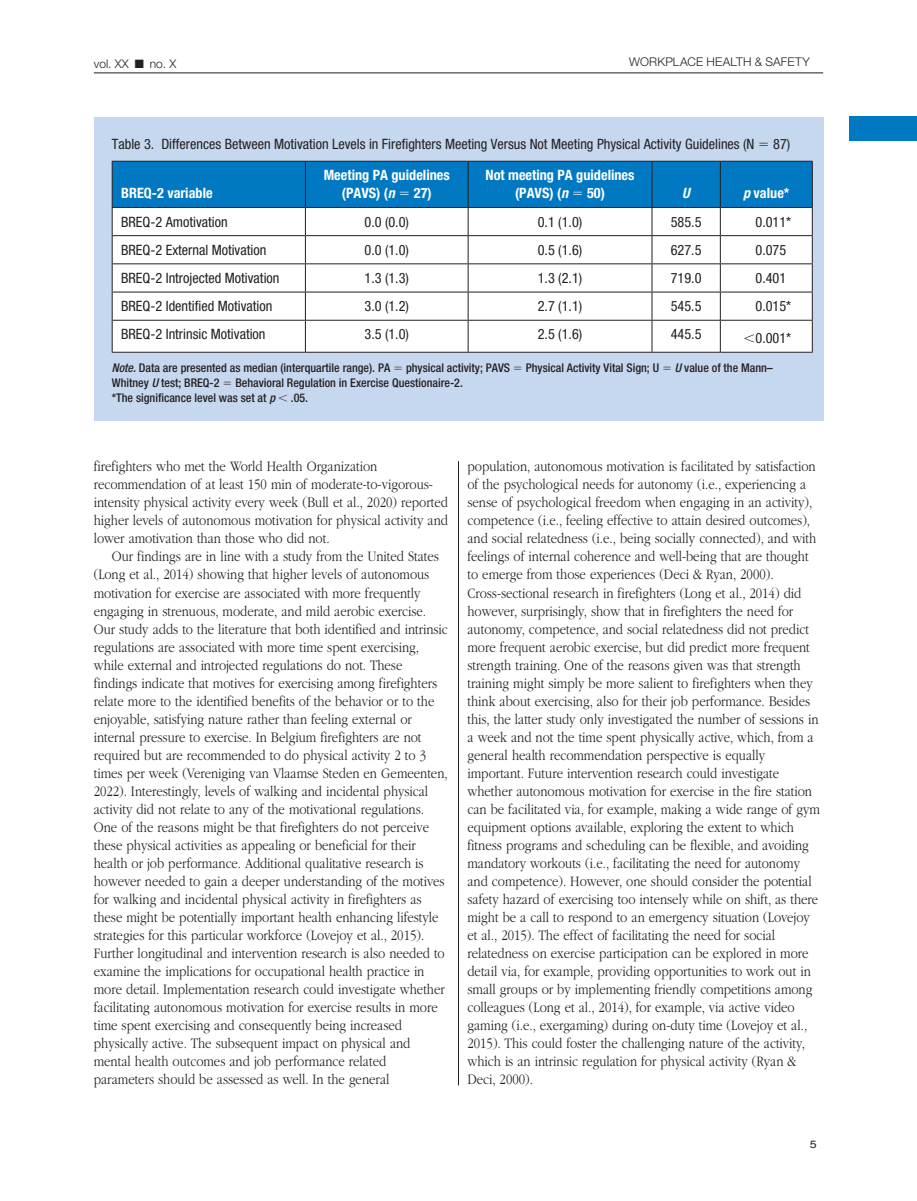
<style>
.page{position:relative;width:917px;height:1201px;background:#fff}
.page>*{position:absolute;margin:0;border:0;box-sizing:border-box;transform-origin:0 0}
.t1{font:300 15px/18px "ITC Garamond Std";color:#231f20;scale:.85 1}
.t2{font:condensed 14.25px "Helvetica Neue LT Std";color:#231f20}
.t3{font:700 condensed 14.25px/18px "Helvetica Neue LT Std";color:#fff}
.t4{font:italic 700 condensed 14.25px "Helvetica Neue LT Std";color:#fff}
.t5{font:500 condensed 12px/15px "Helvetica Neue LT Std";color:#231f20}
.t6{font:300 12px "Helvetica Neue LT Std";letter-spacing:.015em;color:#231f20}
.t7{font:expanded 10.5px "Helvetica Neue LT Std";color:#231f20}
.s1{font-style:italic}
</style>
<div class="page">
<hr style="left:94px;top:72px;width:729px;height:1px;background:#231f20">
<div style="left:849px;top:116px;width:68px;height:25px;background:#0079c2"></div>
<hr style="left:458px;top:461px;width:1px;height:623px;background:#231f20">
<div style="left:94px;top:117px;width:729px;height:303px;background:#c6d8ef"></div>
<div style="left:113px;top:321px;width:699px;height:31px;background:#fff"></div>
<hr style="left:112px;top:320px;width:193px;height:1px;background:#231f20">
<hr style="left:112px;top:320px;width:1px;height:32px;background:#231f20">
<hr style="left:112px;top:352px;width:193px;height:1px;background:#231f20">
<hr style="left:305px;top:320px;width:163px;height:1px;background:#231f20">
<hr style="left:305px;top:320px;width:1px;height:32px;background:#231f20">
<hr style="left:305px;top:352px;width:163px;height:1px;background:#231f20">
<hr style="left:468px;top:320px;width:184px;height:1px;background:#231f20">
<hr style="left:468px;top:320px;width:1px;height:32px;background:#231f20">
<hr style="left:468px;top:352px;width:184px;height:1px;background:#231f20">
<hr style="left:652px;top:320px;width:68px;height:1px;background:#231f20">
<hr style="left:651px;top:320px;width:1px;height:32px;background:#231f20">
<hr style="left:652px;top:352px;width:68px;height:1px;background:#231f20">
<hr style="left:720px;top:320px;width:92px;height:1px;background:#231f20">
<hr style="left:720px;top:320px;width:1px;height:32px;background:#231f20">
<hr style="left:812px;top:320px;width:1px;height:32px;background:#231f20">
<hr style="left:720px;top:352px;width:92px;height:1px;background:#231f20">
<svg style="left:112px;top:161px;width:701px;height:159px"></svg>
<svg style="left:744px;top:334px;width:10px;height:8px"></svg>
<p class="t6" style="left:94px;top:56px;width:84px">VOL. XX ■ NO. X</p>
<p class="t6" style="left:629px;top:55px;width:182px">WORKPLACE HEALTH &amp; SAFETY</p>
<p class="t2" style="left:112px;top:135px;width:644px">Table 3. Differences Between Motivation Levels in Firefighters Meeting Versus Not Meeting Physical Activity Guidelines (N</p>
<p class="t2" style="left:773px;top:135px;width:19px">87)</p>
<p class="t3" style="left:121px;top:184px;width:93px">BREQ-2 variable</p>
<p class="t3" style="left:342px;top:166px;width:110px;text-indent:-18px">Meeting PA guidelines (PAVS) (<span class="s1">n</span></p>
<p class="t3" style="left:515px;top:166px;width:121px;text-indent:-30px">Not meeting PA guidelines (PAVS) (<span class="s1">n</span></p>
<p class="t3" style="left:414px;top:184px;width:19px">27)</p>
<p class="t3" style="left:587px;top:184px;width:19px">50)</p>
<p class="t4" style="left:682px;top:185px;width:9px">U</p>
<p class="t3" style="left:743px;top:184px;width:48px"><span class="s1">p</span> value*</p>
<p class="t2" style="left:121px;top:213px;width:108px">BREQ-2 Amotivation</p>
<p class="t2" style="left:364px;top:213px;width:46px">0.0 (0.0)</p>
<p class="t2" style="left:538px;top:213px;width:46px">0.1 (1.0)</p>
<p class="t2" style="left:670px;top:213px;width:32px">585.5</p>
<p class="t2" style="left:755px;top:213px;width:37px">0.011*</p>
<p class="t2" style="left:121px;top:241px;width:147px">BREQ-2 External Motivation</p>
<p class="t2" style="left:364px;top:241px;width:46px">0.0 (1.0)</p>
<p class="t2" style="left:538px;top:241px;width:46px">0.5 (1.6)</p>
<p class="t2" style="left:670px;top:241px;width:32px">627.5</p>
<p class="t2" style="left:755px;top:241px;width:32px">0.075</p>
<p class="t2" style="left:121px;top:270px;width:160px">BREQ-2 Introjected Motivation</p>
<p class="t2" style="left:364px;top:270px;width:46px">1.3 (1.3)</p>
<p class="t2" style="left:538px;top:270px;width:46px">1.3 (2.1)</p>
<p class="t2" style="left:670px;top:270px;width:32px">719.0</p>
<p class="t2" style="left:755px;top:270px;width:32px">0.401</p>
<p class="t2" style="left:121px;top:298px;width:153px">BREQ-2 Identified Motivation</p>
<p class="t2" style="left:364px;top:298px;width:46px">3.0 (1.2)</p>
<p class="t2" style="left:538px;top:298px;width:46px">2.7 (1.1)</p>
<p class="t2" style="left:670px;top:298px;width:32px">545.5</p>
<p class="t2" style="left:755px;top:298px;width:37px">0.015*</p>
<p class="t2" style="left:121px;top:326px;width:146px">BREQ-2 Intrinsic Motivation</p>
<p class="t2" style="left:364px;top:326px;width:46px">3.5 (1.0)</p>
<p class="t2" style="left:538px;top:326px;width:46px">2.5 (1.6)</p>
<p class="t2" style="left:670px;top:326px;width:32px">445.5</p>
<p class="t2" style="left:755px;top:330px;width:37px">0.001*</p>
<p class="t5" style="left:112px;top:360px;width:280px"><span class="s1">Note.</span> Data are presented as median (interquartile range). PA</p>
<p class="t5" style="left:406px;top:360px;width:105px">physical activity; PAVS</p>
<p class="t5" style="left:526px;top:360px;width:135px">Physical Activity Vital Sign; U</p>
<p class="t5" style="left:675px;top:360px;width:99px"><span class="s1">U</span> value of the Mann–</p>
<p class="t5" style="left:112px;top:375px;width:109px">Whitney <span class="s1">U</span> test; BREQ-2</p>
<p class="t5" style="left:112px;top:375px;width:352px;text-indent:123px">Behavioral Regulation in Exercise Questionaire-2. *The significance level was set at <span class="s1">p</span></p>
<p class="t5" style="left:291px;top:390px;width:19px">.05.</p>
<p class="t1" style="left:94px;top:458px;width:418px">firefighters who met the World Health Organization recommendation of at least 150 min of moderate-to-vigorous&shy;intensity physical activity every week (Bull et al., 2020) reported higher levels of autonomous motivation for physical activity and lower amotivation than those who did not.</p>
<p class="t1" style="left:94px;top:548px;width:418px;text-indent:18px">Our findings are in line with a study from the United States (Long et al., 2014) showing that higher levels of autonomous motivation for exercise are associated with more frequently engaging in strenuous, moderate, and mild aerobic exercise.<br>Our study adds to the literature that both identified and intrinsic regulations are associated with more time spent exercising, while external and introjected regulations do not. These findings indicate that motives for exercising among firefighters relate more to the identified benefits of the behavior or to the enjoyable, satisfying nature rather than feeling external or internal pressure to exercise. In Belgium firefighters are not required but are recommended to do physical activity 2 to 3 times per week (Vereniging van Vlaamse Steden en Gemeenten, 2022). Interestingly, levels of walking and incidental physical activity did not relate to any of the motivational regulations.<br>One of the reasons might be that firefighters do not perceive these physical activities as appealing or beneficial for their health or job performance. Additional qualitative research is however needed to gain a deeper understanding of the motives for walking and incidental physical activity in firefighters as these might be potentially important health enhancing lifestyle strategies for this particular workforce (Lovejoy et al., 2015).<br>Further longitudinal and intervention research is also needed to examine the implications for occupational health practice in more detail. Implementation research could investigate whether facilitating autonomous motivation for exercise results in more time spent exercising and consequently being increased physically active. The subsequent impact on physical and mental health outcomes and job performance related parameters should be assessed as well. In the general</p>
<p class="t1" style="left:467px;top:458px;width:416px">population, autonomous motivation is facilitated by satisfaction of the psychological needs for autonomy (i.e., experiencing a sense of psychological freedom when engaging in an activity), competence (i.e., feeling effective to attain desired outcomes), and social relatedness (i.e., being socially connected), and with feelings of internal coherence and well-being that are thought to emerge from those experiences (Deci &amp; Ryan, 2000).<br>Cross-sectional research in firefighters (Long et al., 2014) did however, surprisingly, show that in firefighters the need for autonomy, competence, and social relatedness did not predict more frequent aerobic exercise, but did predict more frequent strength training. One of the reasons given was that strength training might simply be more salient to firefighters when they think about exercising, also for their job performance. Besides this, the latter study only investigated the number of sessions in a week and not the time spent physically active, which, from a general health recommendation perspective is equally important. Future intervention research could investigate whether autonomous motivation for exercise in the fire station can be facilitated via, for example, making a wide range of gym equipment options available, exploring the extent to which fitness programs and scheduling can be flexible, and avoiding mandatory workouts (i.e., facilitating the need for autonomy and competence). However, one should consider the potential safety hazard of exercising too intensely while on shift, as there might be a call to respond to an emergency situation (Lovejoy et al., 2015). The effect of facilitating the need for social relatedness on exercise participation can be explored in more detail via, for example, providing opportunities to work out in small groups or by implementing friendly competitions among colleagues (Long et al., 2014), for example, via active video gaming (i.e., exergaming) during on-duty time (Lovejoy et al., 2015). This could foster the challenging nature of the activity, which is an intrinsic regulation for physical activity (Ryan &amp; Deci, 2000).</p>
<p class="t7" style="left:809px;top:1137px;width:9px">5</p>
</div>
